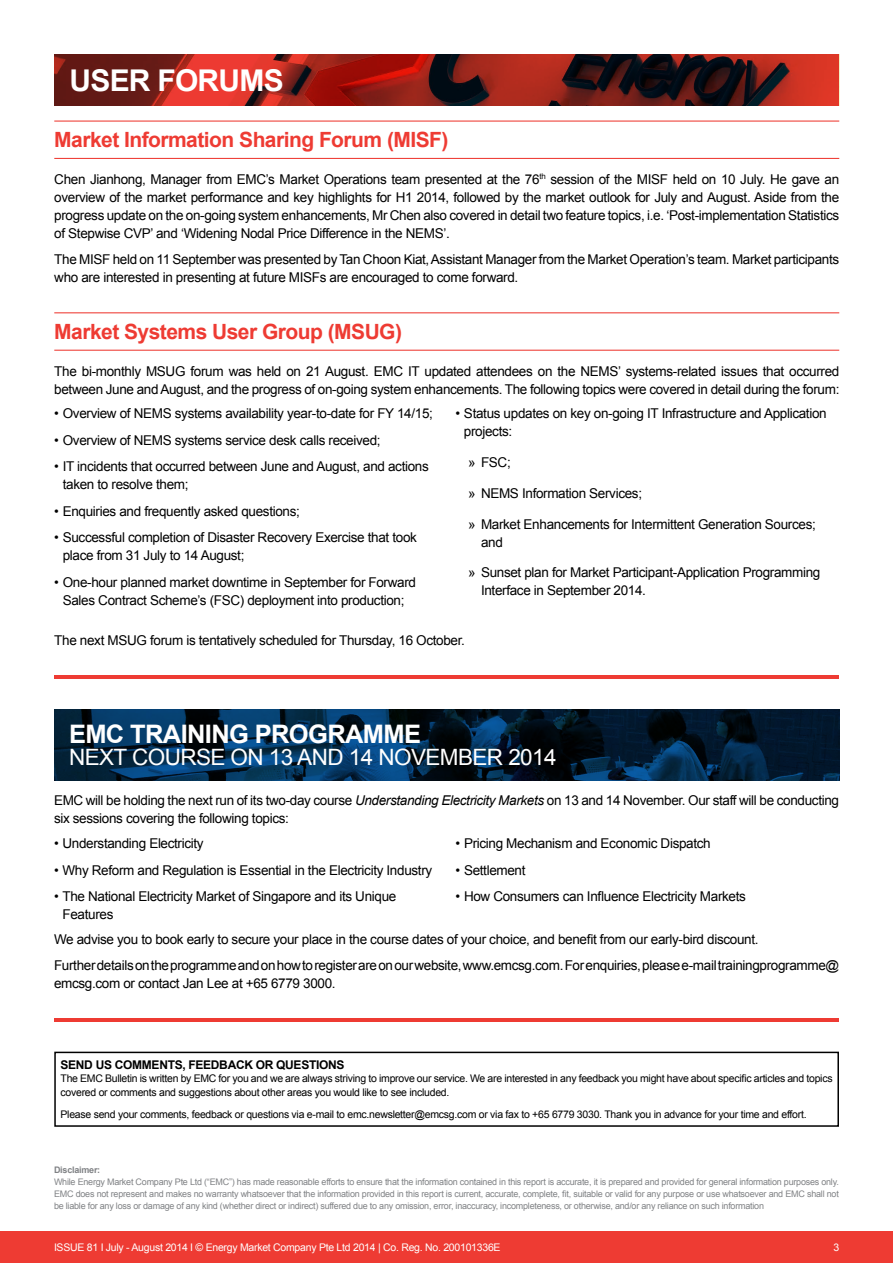
<style>
.page{position:relative;width:893px;height:1263px;background:#fff}
.page>*{position:absolute;margin:0;border:0;box-sizing:border-box;transform-origin:0 0}
.t1{font:700 30px "Arial";letter-spacing:-.025em;color:#fff}
.t2{font:700 25.5px "Arial";letter-spacing:-.025em;color:#fff}
.t3{font:22.5px "Arial";letter-spacing:-.025em;color:#fff}
.t4{font:700 21px "Arial";letter-spacing:-.025em;color:#ee3b33}
.t5{font:13.5px/18px "Arial";letter-spacing:-.025em;color:#000}
.t6{font:700 12px "Arial";letter-spacing:-.025em;color:#000}
.t7{font:10.5px/13.5px "Arial";letter-spacing:-.025em;color:#000}
.t8{font:10.5px "Arial";letter-spacing:-.025em;color:#fff}
.t9{font:9px/12px "Arial";letter-spacing:-.025em;color:#808285;text-align:justify}
.t10{font:700 9px "Arial";letter-spacing:-.025em;color:#808285}
.s1{font-style:italic}
</style>
<div class="page">
<div style="left:0;top:1232px;width:893px;height:31px;background:#ee3b33"></div>
<svg style="left:54px;top:54px;width:785px;height:52px;background:#7e1f1a"></svg>
<hr style="left:54px;top:121px;width:785px;height:1px;background:#ee3b33">
<hr style="left:54px;top:312px;width:785px;height:1px;background:#ee3b33">
<hr style="left:54px;top:158px;width:785px;height:1px;background:#ee3b33">
<hr style="left:54px;top:350px;width:785px;height:1px;background:#ee3b33">
<hr style="left:54px;top:1018px;width:785px;height:4px;background:#ee3b33">
<hr style="left:54px;top:675px;width:785px;height:3px;background:#ee3b33">
<div style="left:54px;top:1052px;width:785px;height:75px;border:2px solid #000"></div>
<svg style="left:54px;top:709px;width:785px;height:71px;background:#03233e"></svg>
<h1 class="t1" style="left:70px;top:60px;width:216px">USER FORUMS</h1>
<h3 class="t4" style="left:54px;top:126px;width:396px">Market Information Sharing Forum (MISF)</h3>
<p class="t5" style="left:54px;top:170px;width:786px;text-align:justify">Chen Jianhong, Manager from EMC’s Market Operations team presented at the 76<sup>th</sup> session of the MISF held on 10 July. He gave an overview of the market performance and key highlights for H1 2014, followed by the market outlook for July and August. Aside from the progress update on the on-going system enhancements, Mr Chen also covered in detail two feature topics, i.e. ‘Post-implementation Statistics of Stepwise CVP’ and ‘Widening Nodal Price Difference in the NEMS’.</p>
<p class="t5" style="left:54px;top:251px;width:786px">The MISF held on 11 September was presented by Tan Choon Kiat, Assistant Manager from the Market Operation’s team. Market participants who are interested in presenting at future MISFs are encouraged to come forward.</p>
<h3 class="t4" style="left:54px;top:318px;width:349px">Market Systems User Group (MSUG)</h3>
<p class="t5" style="left:54px;top:362px;width:787px">The bi-monthly MSUG forum was held on 21 August. EMC IT updated attendees on the NEMS’ systems-related issues that occurred between June and August, and the progress of on-going system enhancements. The following topics were covered in detail during the forum:</p>
<p class="t5" style="left:54px;top:405px;width:380px">• Overview of NEMS systems availability year-to-date for FY 14/15;</p>
<p class="t5" style="left:54px;top:431px;width:328px">• Overview of NEMS systems service desk calls received;</p>
<p class="t5" style="left:63px;top:458px;width:368px;text-indent:-9px">• IT incidents that occurred between June and August, and actions taken to resolve them;</p>
<p class="t5" style="left:54px;top:502px;width:247px">• Enquiries and frequently asked questions;</p>
<p class="t5" style="left:63px;top:529px;width:356px;text-indent:-9px">• Successful completion of Disaster Recovery Exercise that took place from 31 July to 14 August;</p>
<p class="t5" style="left:54px;top:573px;width:363px;text-align:center">• One-hour planned market downtime in September for Forward<br>Sales Contract Scheme’s (FSC) deployment into production;</p>
<p class="t5" style="left:464px;top:405px;width:364px;text-indent:-9px">• Status updates on key on-going IT Infrastructure and Application projects:</p>
<p class="t5" style="left:468px;top:453px;width:44px">» FSC;</p>
<p class="t5" style="left:468px;top:484px;width:175px">» NEMS Information Services;</p>
<p class="t5" style="left:481px;top:515px;width:336px;text-indent:-13px">» Market Enhancements for Intermittent Generation Sources; and</p>
<p class="t5" style="left:481px;top:564px;width:341px;text-indent:-13px">» Sunset plan for Market Participant-Application Programming<br>Interface in September 2014.</p>
<p class="t5" style="left:54px;top:631px;width:412px">The next MSUG forum is tentatively scheduled for Thursday, 16 October.</p>
<h2 class="t2" style="left:69px;top:717px;width:354px">EMC TRAINING PROGRAMME</h2>
<h3 class="t3" style="left:69px;top:742px;width:489px">NEXT COURSE ON 13 AND 14 NOVEMBER 2014</h3>
<p class="t5" style="left:54px;top:792px;width:787px">EMC will be holding the next run of its two-day course <span class="s1">Understanding Electricity Markets</span> on 13 and 14 November. Our staff will be conducting six sessions covering the following topics:</p>
<p class="t5" style="left:455px;top:834px;width:257px">• Pricing Mechanism and Economic Dispatch</p>
<p class="t5" style="left:455px;top:861px;width:71px">• Settlement</p>
<p class="t5" style="left:455px;top:887px;width:292px">• How Consumers can Influence Electricity Markets</p>
<p class="t5" style="left:54px;top:926px;width:787px;line-height:26.5px">We advise you to book early to secure your place in the course dates of your choice, and benefit from our early-bird discount.<br>Further details on the programme and on how to register are on our website, www.emcsg.com. For enquiries, please e-mail trainingprogramme@</p>
<p class="t5" style="left:54px;top:975px;width:283px">emcsg.com or contact Jan Lee at +65 6779 3000.</p>
<p class="t5" style="left:54px;top:834px;width:151px">• Understanding Electricity</p>
<p class="t5" style="left:54px;top:861px;width:380px">• Why Reform and Regulation is Essential in the Electricity Industry</p>
<p class="t5" style="left:63px;top:887px;width:335px;text-indent:-9px">• The National Electricity Market of Singapore and its Unique<br>Features</p>
<p class="t6" style="left:61px;top:1057px;width:285px">SEND US COMMENTS, FEEDBACK OR QUESTIONS</p>
<p class="t7" style="left:61px;top:1072px;width:773px">The EMC Bulletin is written by EMC for you and we are always striving to improve our service. We are interested in any feedback you might have about specific articles and topics covered or comments and suggestions about other areas you would like to see included.</p>
<p class="t7" style="left:61px;top:1107px;width:747px">Please send your comments, feedback or questions via e-mail to emc.newsletter@emcsg.com or via fax to +65 6779 3030. Thank you in advance for your time and effort.</p>
<p class="t10" style="left:54px;top:1164px;width:48px">Disclaimer:</p>
<p class="t9" style="left:54px;top:1176px;width:786px">While Energy Market Company Pte Ltd (“EMC”) has made reasonable efforts to ensure that the information contained in this report is accurate, it is prepared and provided for general information purposes only.<br>EMC does not represent and makes no warranty whatsoever that the information provided in this report is current, accurate, complete, fit, suitable or valid for any purpose or use whatsoever and EMC shall not be liable for any loss or damage of any kind (whether direct or indirect) suffered due to any omission, error, inaccuracy, incompleteness, or otherwise, and/or any reliance on such information</p>
<p class="t8" style="left:54px;top:1241px;width:448px">ISSUE 81 I July - August 2014 I © Energy Market Company Pte Ltd 2014 | Co. Reg. No. 200101336E</p>
<p class="t8" style="left:834px;top:1241px;width:7px">3</p>
</div>
